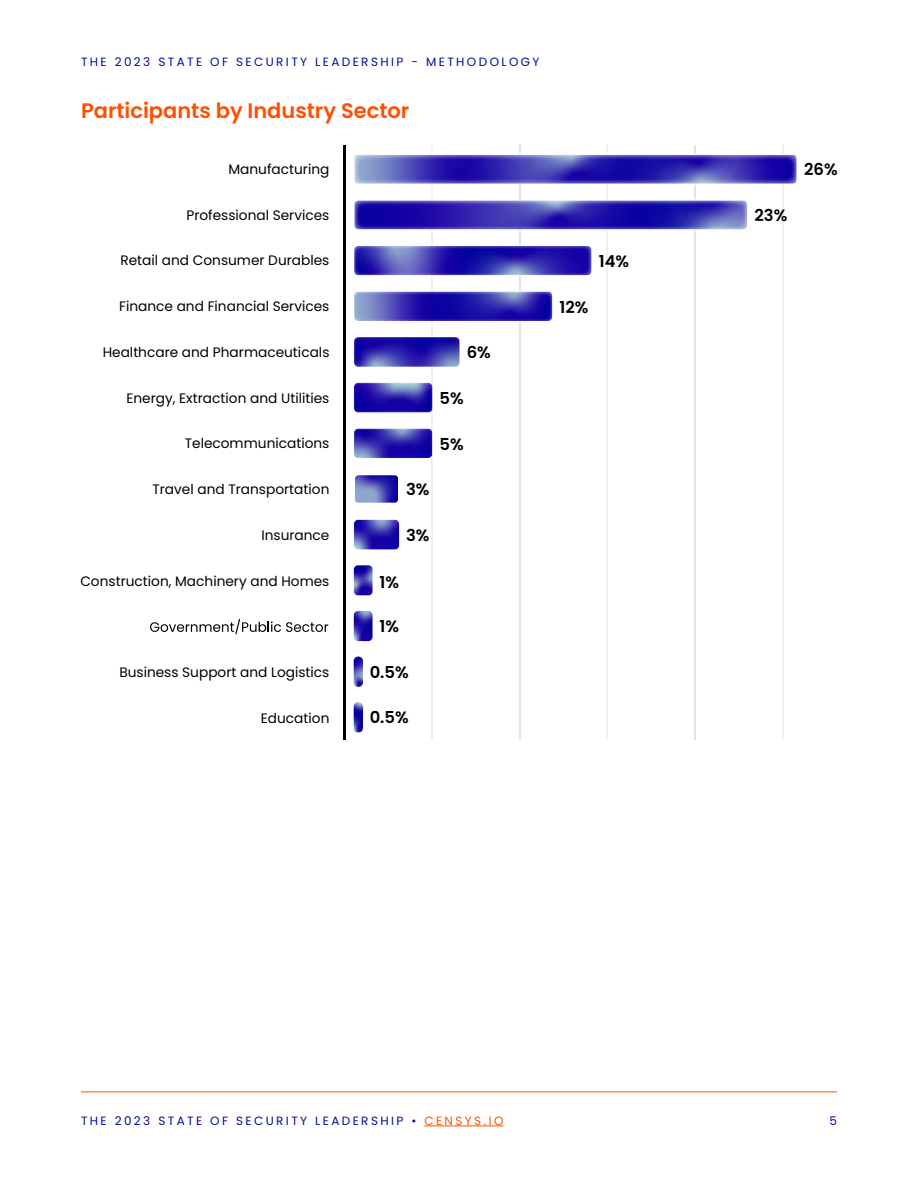
<style>
.page{position:relative;width:918px;height:1188px;background:#fff}
.page>*{position:absolute;margin:0;border:0;box-sizing:border-box;transform-origin:0 0}
.t1{font:600 21px "Poppins";color:#ff4f00}
.t2{font:600 16.35px "Poppins";color:#000}
.t3{font:13.65px "Poppins";color:#000}
.t4{font:12px "Poppins";letter-spacing:.2em;color:#00109f}
.s1{color:#ff5200}
</style>
<div class="page">
<svg style="left:150px;top:619px;width:178px;height:15px"></svg>
<hr style="left:343px;top:145px;width:2px;height:595px;background:#000">
<hr style="left:431px;top:145px;width:2px;height:595px;background:#f0f0f0">
<hr style="left:519px;top:145px;width:1px;height:595px;background:#e3e3e3">
<hr style="left:607px;top:145px;width:1px;height:595px;background:#f0f0f0">
<hr style="left:694px;top:145px;width:2px;height:595px;background:#e3e3e3">
<hr style="left:782px;top:145px;width:1px;height:595px;background:#f0f0f0">
<img style="left:354px;top:154px;width:443px;height:31px">
<img style="left:354px;top:199px;width:393px;height:31px">
<img style="left:353px;top:382px;width:80px;height:31px">
<img style="left:354px;top:245px;width:238px;height:31px">
<img style="left:354px;top:291px;width:199px;height:31px">
<img style="left:354px;top:336px;width:106px;height:31px">
<img style="left:354px;top:428px;width:79px;height:31px">
<img style="left:353px;top:519px;width:47px;height:31px">
<img style="left:353px;top:565px;width:20px;height:31px">
<img style="left:353px;top:611px;width:20px;height:30px">
<img style="left:353px;top:656px;width:10px;height:31px">
<img style="left:353px;top:702px;width:10px;height:31px">
<img style="left:355px;top:475px;width:43px;height:28px">
<hr style="left:424px;top:1126px;width:79px;height:1px;background:#ff5200">
<hr style="left:81px;top:1092px;width:756px;height:1px;background:#ff5200">
<p class="t4" style="left:81px;top:55px;width:460px">THE 2023 STATE OF SECURITY LEADERSHIP - METHODOLOGY</p>
<h1 class="t1" style="left:81px;top:99px;width:330px">Participants by Industry Sector</h1>
<p class="t3" style="left:228px;top:161px;width:102px">Manufacturing</p>
<p class="t3" style="left:186px;top:207px;width:145px">Professional Services</p>
<p class="t3" style="left:120px;top:253px;width:211px">Retail and Consumer Durables</p>
<p class="t3" style="left:119px;top:298px;width:212px">Finance and Financial Services</p>
<p class="t3" style="left:103px;top:344px;width:228px">Healthcare and Pharmaceuticals</p>
<p class="t3" style="left:126px;top:390px;width:204px">Energy, Extraction and Utilities</p>
<p class="t3" style="left:185px;top:436px;width:146px">Telecommunications</p>
<p class="t3" style="left:152px;top:481px;width:179px">Travel and Transportation</p>
<p class="t3" style="left:261px;top:527px;width:70px">Insurance</p>
<p class="t3" style="left:80px;top:573px;width:251px">Construction, Machinery and Homes</p>
<p class="t3" style="left:119px;top:664px;width:212px">Business Support and Logistics</p>
<p class="t3" style="left:261px;top:710px;width:70px">Education</p>
<p class="t2" style="left:467px;top:343px;width:26px">6%</p>
<p class="t2" style="left:439px;top:388px;width:26px">5%</p>
<p class="t2" style="left:439px;top:435px;width:26px">5%</p>
<p class="t2" style="left:406px;top:480px;width:25px">3%</p>
<p class="t2" style="left:406px;top:526px;width:25px">3%</p>
<p class="t2" style="left:380px;top:573px;width:21px">1%</p>
<p class="t2" style="left:380px;top:617px;width:21px">1%</p>
<p class="t2" style="left:370px;top:663px;width:40px">0.5%</p>
<p class="t2" style="left:370px;top:708px;width:40px">0.5%</p>
<p class="t2" style="left:599px;top:252px;width:32px">14%</p>
<p class="t2" style="left:560px;top:297px;width:30px">12%</p>
<p class="t2" style="left:755px;top:206px;width:34px">23%</p>
<p class="t2" style="left:804px;top:160px;width:35px">26%</p>
<p class="t4" style="left:81px;top:1114px;width:424px">THE 2023 STATE OF SECURITY LEADERSHIP • <span class="s1">CENSYS.IO</span></p>
<p class="t4" style="left:829px;top:1114px;width:9px">5</p>
</div>
